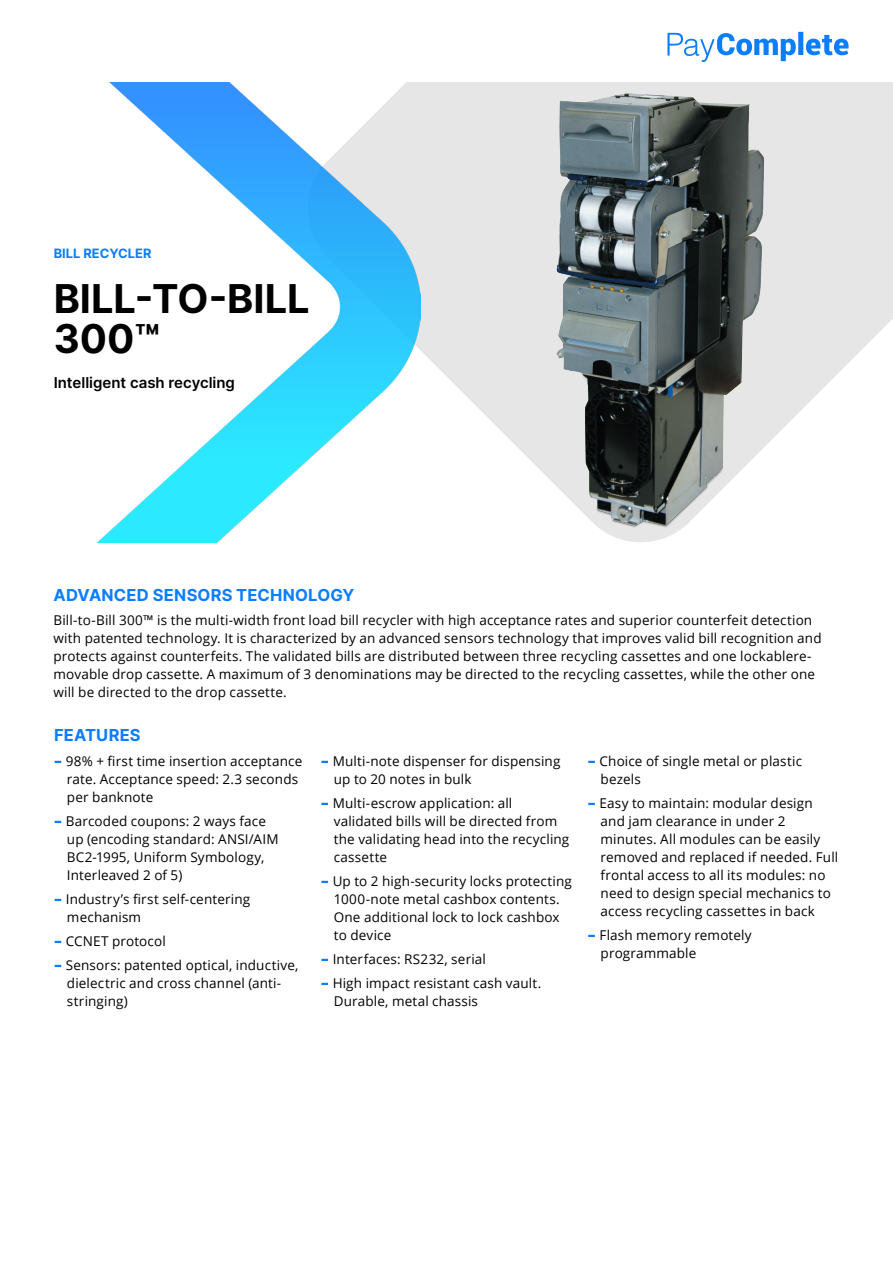
<style>
.page{position:relative;width:893px;height:1263px;background:#fff}
.page>*{position:absolute;margin:0;border:0;box-sizing:border-box;transform-origin:0 0}
.t1{font:39.75px/40.5px "Inter";color:#000}
.Heading-1{font:16.5px "Inter";letter-spacing:.01em;color:#0b7dff}
.t2{font:15px "Inter";color:#000}
.Body_Text{font:13.5px/18px "Open Sans";letter-spacing:.01em;color:#000}
.t3{font:12.9px "Inter";color:#0b7dff}
</style>
<div class="page">
<svg style="left:55px;top:761px;width:6px;height:2px"></svg>
<svg style="left:54px;top:820px;width:8px;height:4px"></svg>
<svg style="left:55px;top:821px;width:6px;height:2px"></svg>
<svg style="left:54px;top:898px;width:8px;height:4px"></svg>
<svg style="left:55px;top:899px;width:6px;height:2px"></svg>
<svg style="left:54px;top:940px;width:8px;height:4px"></svg>
<svg style="left:55px;top:941px;width:6px;height:2px"></svg>
<svg style="left:54px;top:964px;width:8px;height:4px"></svg>
<svg style="left:55px;top:965px;width:6px;height:2px"></svg>
<svg style="left:321px;top:761px;width:7px;height:2px"></svg>
<svg style="left:321px;top:803px;width:7px;height:2px"></svg>
<svg style="left:321px;top:880px;width:7px;height:4px"></svg>
<svg style="left:321px;top:881px;width:7px;height:2px"></svg>
<svg style="left:321px;top:958px;width:7px;height:4px"></svg>
<svg style="left:321px;top:959px;width:7px;height:2px"></svg>
<svg style="left:321px;top:982px;width:7px;height:4px"></svg>
<svg style="left:321px;top:983px;width:7px;height:2px"></svg>
<svg style="left:588px;top:761px;width:7px;height:2px"></svg>
<svg style="left:588px;top:803px;width:7px;height:2px"></svg>
<svg style="left:588px;top:934px;width:7px;height:4px"></svg>
<svg style="left:588px;top:935px;width:7px;height:2px"></svg>
<svg style="left:421px;top:82px;width:472px;height:325px;fill:#e6e6e6"></svg>
<img style="left:98px;top:82px;width:323px;height:460px">
<img style="left:477px;top:31px;width:373px;height:511px">
<p class="t3" style="left:54px;top:244px;width:99px">BILL RECYCLER</p>
<p class="t1" style="left:54px;top:277px;width:258px">BILL-TO-BILL<br>300™</p>
<p class="t2" style="left:54px;top:372px;width:183px">Intelligent cash recycling</p>
<p class="Heading-1" style="left:53px;top:583px;width:302px">ADVANCED SENSORS TECHNOLOGY</p>
<p class="Body_Text" style="left:53px;top:611px;width:760px">Bill-to-Bill 300™ is the multi-width front load bill recycler with high acceptance rates and superior counterfeit detection</p>
<p class="Body_Text" style="left:53px;top:629px;width:770px">with patented technology. It is characterized by an advanced sensors technology that improves valid bill recognition and</p>
<p class="Body_Text" style="left:53px;top:647px;width:763px">protects against counterfeits. The validated bills are distributed between three recycling cassettes and one lockablere&shy;movable drop cassette. A maximum of 3 denominations may be directed to the recycling cassettes, while the other one</p>
<p class="Body_Text" style="left:53px;top:683px;width:235px">will be directed to the drop cassette.</p>
<p class="Heading-1" style="left:54px;top:723px;width:88px">FEATURES</p>
<p class="Body_Text" style="left:66px;top:752px;width:238px">98% + first time insertion acceptance rate. Acceptance speed: 2.3 seconds per banknote</p>
<p class="Body_Text" style="left:66px;top:812px;width:214px">Barcoded coupons: 2 ways face up (encoding standard: ANSI/AIM<br>BC2-1995, Uniform Symbology,<br>Interleaved 2 of 5)</p>
<p class="Body_Text" style="left:66px;top:890px;width:186px">Industry’s first self-centering mechanism</p>
<p class="Body_Text" style="left:66px;top:932px;width:101px">CCNET protocol</p>
<p class="Body_Text" style="left:66px;top:956px;width:234px">Sensors: patented optical, inductive, dielectric and cross channel (anti&shy;stringing)</p>
<p class="Body_Text" style="left:333px;top:752px;width:229px">Multi-note dispenser for dispensing up to 20 notes in bulk</p>
<p class="Body_Text" style="left:333px;top:794px;width:238px">Multi-escrow application: all validated bills will be directed from the validating head into the recycling cassette</p>
<p class="Body_Text" style="left:333px;top:872px;width:241px">Up to 2 high-security locks protecting<br>1000-note metal cashbox contents.<br>One additional lock to lock cashbox to device</p>
<p class="Body_Text" style="left:333px;top:950px;width:155px">Interfaces: RS232, serial</p>
<p class="Body_Text" style="left:333px;top:974px;width:210px">High impact resistant cash vault.<br>Durable, metal chassis</p>
<p class="Body_Text" style="left:599px;top:752px;width:204px">Choice of single metal or plastic bezels</p>
<p class="Body_Text" style="left:599px;top:794px;width:240px">Easy to maintain: modular design and jam clearance in under 2 minutes. All modules can be easily removed and replaced if needed. Full frontal access to all its modules: no need to design special mechanics to access recycling cassettes in back</p>
<p class="Body_Text" style="left:599px;top:926px;width:154px">Flash memory remotely programmable</p>
</div>
